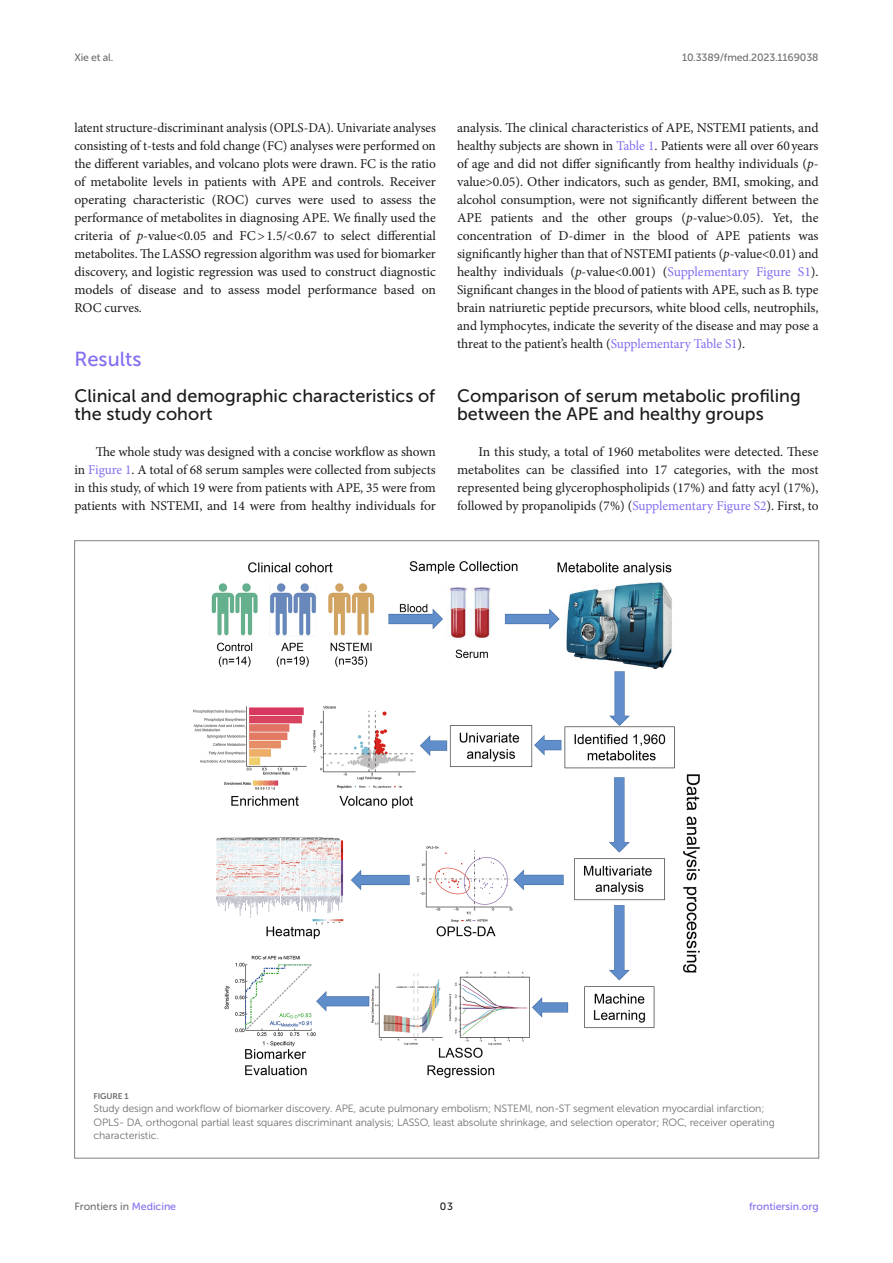
<style>
.page{position:relative;width:893px;height:1263px;background:#fff}
.page>*{position:absolute;margin:0;border:0;box-sizing:border-box;transform-origin:0 0}
.HEAD_1{font:20.25px "Museo Sans 500";color:#856df0}
.HEAD_2{font:18px/18px "Museo Sans 500";color:#1b1c1b}
.HEAD_2_after_HEAD_1{font:18px/18px "Museo Sans 500";color:#1b1c1b}
.TEXT_FLUSH{font:13.5px/18px "Minion Pro";letter-spacing:-.005em;color:#1b1c1b;text-align:justify}
.FIG_LEG{font:10.5px/13.5px "Museo Sans 300";letter-spacing:-.01em;color:#706f70}
.t1{font:10.5px "Museo Sans 500";letter-spacing:-.015em;color:#706f70}
.t2{font:10.5px "Museo Sans 500";color:#856df0}
.t3{font:10.5px "Museo Sans 500";color:#1b1c1b}
.FIG_HD{font:8.25px "Museo Sans 700";letter-spacing:-.01em;color:#706f70}
.s1{font-style:italic}
.s2{color:#856df0}
</style>
<div class="page">
<img style="left:193px;top:561px;width:507px;height:517px">
<p class="t1" style="left:74px;top:51px;width:41px">Xie et al.</p>
<p class="t1" style="left:682px;top:51px;width:138px">10.3389/fmed.2023.1169038</p>
<p class="TEXT_FLUSH" style="left:74px;top:119px;width:363px">latent structure-discriminant analysis (OPLS-DA). Univariate analyses consisting of t-tests and fold change (FC) analyses were performed on the different variables, and volcano plots were drawn. FC is the ratio of metabolite levels in patients with APE and controls. Receiver operating characteristic (ROC) curves were used to assess the performance of metabolites in diagnosing APE. We finally used the criteria of <span class="s1">p</span>-value&lt;0.05 and FC&gt;1.5/&lt;0.67 to select differential metabolites. The LASSO regression algorithm was used for biomarker discovery, and logistic regression was used to construct diagnostic models of disease and to assess model performance based on ROC curves.</p>
<p class="HEAD_1" style="left:74px;top:348px;width:69px">Results</p>
<p class="HEAD_2_after_HEAD_1" style="left:74px;top:387px;width:362px">Clinical and demographic characteristics of the study cohort</p>
<p class="TEXT_FLUSH" style="left:74px;top:443px;width:363px;text-indent:21px">The whole study was designed with a concise workflow as shown in <span class="s2">Figure 1</span>. A total of 68 serum samples were collected from subjects in this study, of which 19 were from patients with APE, 35 were from patients with NSTEMI, and 14 were from healthy individuals for</p>
<p class="TEXT_FLUSH" style="left:457px;top:119px;width:363px">analysis. The clinical characteristics of APE, NSTEMI patients, and healthy subjects are shown in <span class="s2">Table 1</span>. Patients were all over 60years of age and did not differ significantly from healthy individuals (<span class="s1">p&shy;</span>value&gt;0.05). Other indicators, such as gender, BMI, smoking, and alcohol consumption, were not significantly different between the APE patients and the other groups (<span class="s1">p</span>-value&gt;0.05). Yet, the concentration of D-dimer in the blood of APE patients was significantly higher than that of NSTEMI patients (<span class="s1">p</span>-value&lt;0.01) and healthy individuals (<span class="s1">p</span>-value&lt;0.001) (<span class="s2">Supplementary Figure S1</span>).<br>Significant changes in the blood of patients with APE, such as B. type brain natriuretic peptide precursors, white blood cells, neutrophils, and lymphocytes, indicate the severity of the disease and may pose a threat to the patient’s health (<span class="s2">Supplementary Table S1</span>).</p>
<p class="HEAD_2" style="left:457px;top:387px;width:345px">Comparison of serum metabolic profiling between the APE and healthy groups</p>
<p class="TEXT_FLUSH" style="left:457px;top:443px;width:363px;text-indent:21px">In this study, a total of 1960 metabolites were detected. These metabolites can be classified into 17 categories, with the most represented being glycerophospholipids (17%) and fatty acyl (17%), followed by propanolipids (7%) (<span class="s2">Supplementary Figure S2</span>). First, to</p>
<p class="FIG_HD" style="left:94px;top:1091px;width:37px">FIGURE 1</p>
<p class="FIG_LEG" style="left:94px;top:1102px;width:683px">Study design and workflow of biomarker discovery. APE, acute pulmonary embolism; NSTEMI, non-ST segment elevation myocardial infarction;<br>OPLS- DA, orthogonal partial least squares discriminant analysis; LASSO, least absolute shrinkage, and selection operator; ROC, receiver operating characteristic.</p>
<p class="t1" style="left:74px;top:1200px;width:103px">Frontiers in <span class="s2">Medicine</span></p>
<p class="t3" style="left:440px;top:1200px;width:15px">03</p>
<p class="t2" style="left:749px;top:1200px;width:71px">frontiersin.org</p>
</div>
